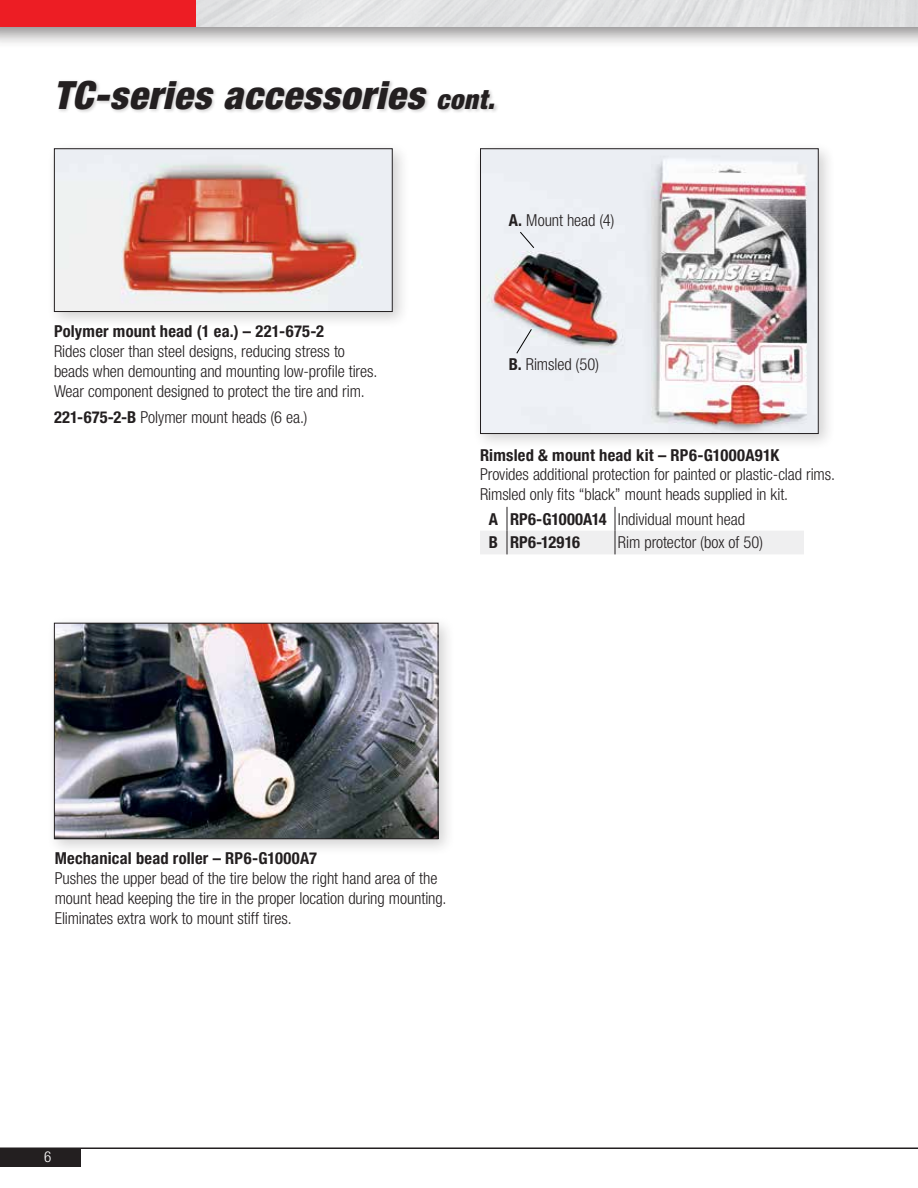
<style>
.page{position:relative;width:918px;height:1188px;background:#fff}
.page>*{position:absolute;margin:0;border:0;box-sizing:border-box;transform-origin:0 0}
.t1{font:italic 900 condensed 39px "Helvetica Neue LT Std";letter-spacing:.025em;color:#231f20}
.t2{font:300 condensed 16.5px/19.8px "Helvetica Neue LT Std";letter-spacing:-.005em;color:#231f20}
.t3{font:700 condensed 16.5px/23.9px "Helvetica Neue LT Std";letter-spacing:.015em;color:#231f20}
.t4{font:300 condensed 15px "Helvetica Neue LT Std";color:#fff}
.s1{font-size:27px}
.s2{font-weight:700}
.s3{font-weight:300}
</style>
<div class="page">
<div style="left:0;top:0;width:918px;height:49px;background:#231f20;opacity:.5"></div>
<img style="left:196px;top:0;width:722px;height:27px">
<div style="left:0;top:0;width:196px;height:27px;background:#ed1d24"></div>
<div style="left:0;top:1148px;width:81px;height:19px;background:#231f20"></div>
<hr style="left:0;top:1148px;width:918px;height:1px;background:#231f20">
<div style="left:47px;top:141px;width:363px;height:188px;background:#231f20;opacity:.2"></div>
<img style="left:56px;top:150px;width:335px;height:160px">
<div style="left:54px;top:148px;width:339px;height:164px;border:1px solid #231f20"></div>
<svg style="left:480px;top:507px;width:324px;height:47px"></svg>
<div style="left:473px;top:141px;width:362px;height:310px;background:#231f20;opacity:.2"></div>
<img style="left:482px;top:150px;width:335px;height:282px">
<div style="left:480px;top:148px;width:339px;height:286px;border:1px solid #231f20"></div>
<svg style="left:519px;top:231px;width:16px;height:18px"></svg>
<svg style="left:516px;top:328px;width:16px;height:26px"></svg>
<div style="left:47px;top:616px;width:408px;height:240px;background:#231f20;opacity:.2"></div>
<img style="left:56px;top:625px;width:380px;height:212px">
<div style="left:54px;top:623px;width:384px;height:216px;border:1px solid #231f20"></div>
<div style="left:57px;top:79px;width:442px;height:35px;background:#231f20;opacity:.2"></div>
<h1 class="t1" style="left:53px;top:71px;width:443px">TC-series accessories <span class="s1">cont.</span></h1>
<p class="t3" style="left:54px;top:319px;width:272px">Polymer mount head (1 ea.) – 221-675-2</p>
<p class="t2" style="left:54px;top:341px;width:325px">Rides closer than steel designs, reducing stress to beads when demounting and mounting low-profile tires.<br>Wear component designed to protect the tire and rim.</p>
<p class="t2" style="left:54px;top:407px;width:255px"><span class="s2">221-675-2-B</span> Polymer mount heads (6 ea.)</p>
<p class="t2" style="left:509px;top:210px;width:107px"><span class="s2">A.</span> Mount head (4)</p>
<p class="t2" style="left:509px;top:354px;width:92px"><span class="s2">B.</span> Rimsled (50)</p>
<p class="t3" style="left:480px;top:443px;width:301px">Rimsled &amp; mount head kit – RP6-G1000A91K</p>
<p class="t2" style="left:480px;top:464px;width:356px">Provides additional protection for painted or plastic-clad rims.<br>Rimsled only fits “black” mount heads supplied in kit.</p>
<p class="t3" style="left:489px;top:507px;width:258px">A RP6-G1000A14 <span class="s3">Individual mount head<br></span>B RP6-12916</p>
<p class="t2" style="left:618px;top:533px;width:147px">Rim protector (box of 50)</p>
<p class="t3" style="left:55px;top:846px;width:264px">Mechanical bead roller – RP6-G1000A7</p>
<p class="t2" style="left:55px;top:868px;width:393px">Pushes the upper bead of the tire below the right hand area of the mount head keeping the tire in the proper location during mounting.<br>Eliminates extra work to mount stiff tires.</p>
<p class="t4" style="left:44px;top:1148px;width:9px">6</p>
</div>
